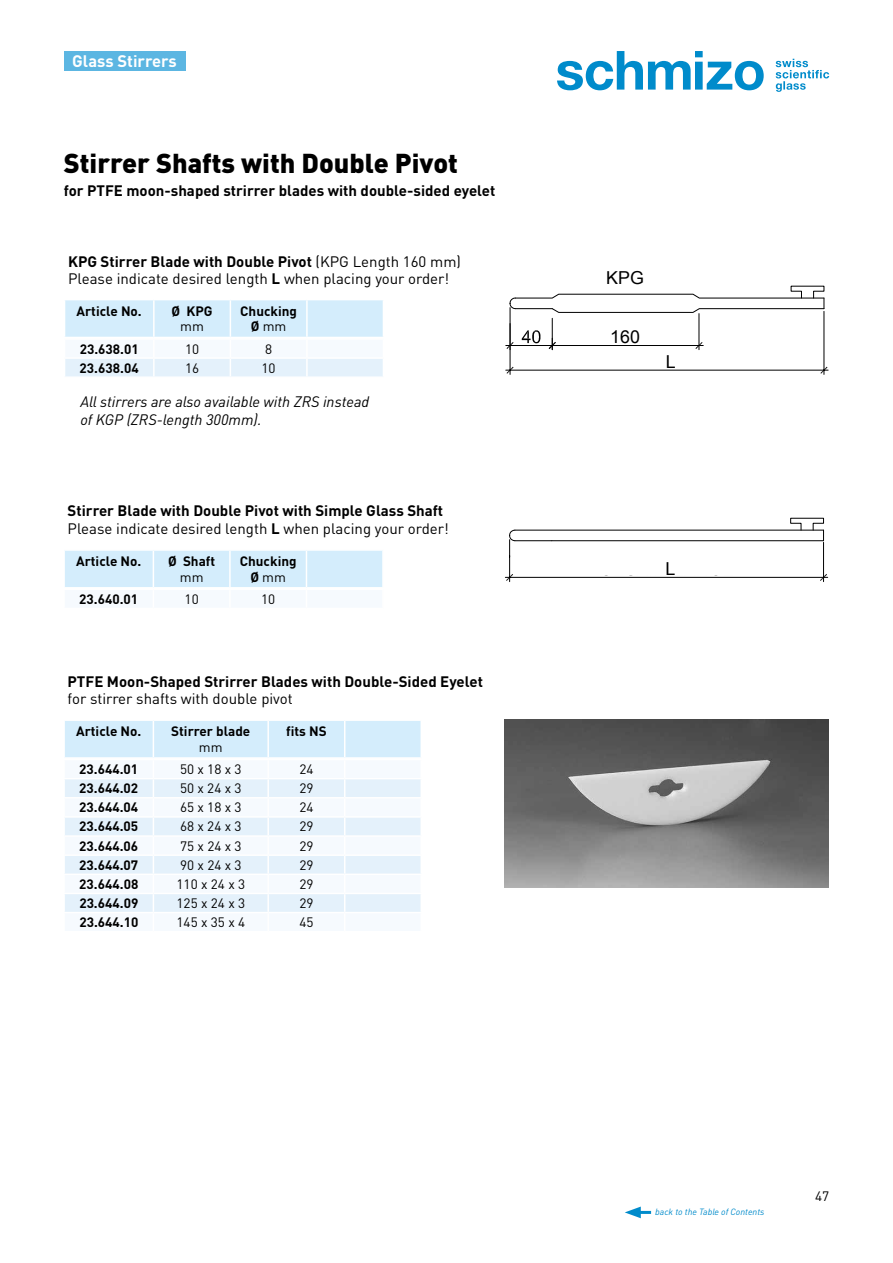
<style>
.page{position:relative;width:893px;height:1263px;background:#fff}
.page>*{position:absolute;margin:0;border:0;box-sizing:border-box;transform-origin:0 0}
.t1{font:900 27px "DINOT";color:#000}
.t2{font:17.85px "Arial";color:#000}
.t3{font:700 16.5px "DINOT";color:#fff}
.t4{font:700 15px/17.2px "DINOT";color:#000}
.t5{font:15px/17.2px "DINOT";color:#000}
.t6{font:italic 15px/18px "DINOT";color:#000}
.t7{font:700 13.5px/15.5px "DINOT";color:#000;text-align:center}
.t8{font:13.5px "DINOT";color:#000}
.t9{font:italic 9px "DINOT";color:#008bcb}
.s1{font-weight:700}
.s2{font-weight:400}
</style>
<div class="page">
<svg style="left:776px;top:59px;width:53px;height:33px"></svg>
<svg style="left:557px;top:51px;width:207px;height:39px"></svg>
<hr style="left:515px;top:464px;width:37px;height:1px;background:#000">
<hr style="left:510px;top:308px;width:1px;height:42px;background:#000">
<hr style="left:552px;top:318px;width:1px;height:32px;background:#000">
<hr style="left:506px;top:345px;width:50px;height:1px;background:#000">
<svg style="left:506px;top:342px;width:8px;height:7px"></svg>
<hr style="left:699px;top:314px;width:1px;height:36px;background:#000">
<hr style="left:548px;top:345px;width:155px;height:1px;background:#000">
<svg style="left:549px;top:338px;width:7px;height:12px"></svg>
<hr style="left:510px;top:324px;width:1px;height:50px;background:#000">
<hr style="left:824px;top:311px;width:1px;height:63px;background:#000">
<hr style="left:506px;top:370px;width:322px;height:1px;background:#000">
<svg style="left:506px;top:367px;width:8px;height:7px"></svg>
<svg style="left:820px;top:367px;width:7px;height:7px"></svg>
<svg style="left:695px;top:328px;width:9px;height:22px"></svg>
<svg style="left:509px;top:285px;width:316px;height:28px"></svg>
<svg style="left:522px;top:330px;width:18px;height:13px"></svg>
<hr style="left:515px;top:540px;width:37px;height:1px;background:#000">
<hr style="left:515px;top:530px;width:308px;height:1px;background:#000">
<hr style="left:552px;top:540px;width:271px;height:1px;background:#000">
<hr style="left:823px;top:542px;width:1px;height:40px;background:#000">
<hr style="left:505px;top:577px;width:323px;height:1px;background:#000">
<svg style="left:506px;top:529px;width:10px;height:53px"></svg>
<svg style="left:820px;top:574px;width:7px;height:7px"></svg>
<svg style="left:790px;top:518px;width:34px;height:23px"></svg>
<img style="left:504px;top:719px;width:325px;height:168px">
<svg style="left:65px;top:300px;width:318px;height:77px"></svg>
<hr style="left:153px;top:300px;width:2px;height:37px;background:#fff">
<hr style="left:230px;top:300px;width:1px;height:37px;background:#fff">
<hr style="left:306px;top:300px;width:2px;height:37px;background:#fff">
<hr style="left:64px;top:337px;width:90px;height:1px;background:#fff">
<hr style="left:154px;top:337px;width:76px;height:1px;background:#fff">
<hr style="left:230px;top:337px;width:77px;height:1px;background:#fff">
<hr style="left:307px;top:337px;width:77px;height:1px;background:#fff">
<div style="left:65px;top:551px;width:317px;height:36px;background:#d4edfc"></div>
<hr style="left:153px;top:551px;width:1px;height:36px;background:#fff">
<hr style="left:229px;top:551px;width:2px;height:36px;background:#fff">
<hr style="left:306px;top:551px;width:1px;height:36px;background:#fff">
<svg style="left:65px;top:721px;width:356px;height:191px"></svg>
<hr style="left:153px;top:721px;width:1px;height:36px;background:#fff">
<hr style="left:267px;top:721px;width:2px;height:36px;background:#fff">
<hr style="left:344px;top:721px;width:1px;height:36px;background:#fff">
<hr style="left:63px;top:757px;width:90px;height:2px;background:#fff">
<hr style="left:153px;top:757px;width:115px;height:2px;background:#fff">
<hr style="left:268px;top:757px;width:77px;height:2px;background:#fff">
<hr style="left:345px;top:757px;width:77px;height:2px;background:#fff">
<div style="left:64px;top:51px;width:121px;height:19px;background:#5cb6e2"></div>
<hr style="left:635px;top:1211px;width:16px;height:3px;background:#008bcb">
<svg style="left:625px;top:1206px;width:16px;height:12px"></svg>
<p class="t3" style="left:72px;top:50px;width:106px">Glass Stirrers</p>
<h1 class="t1" style="left:64px;top:146px;width:396px">Stirrer Shafts with Double Pivot</h1>
<p class="t4" style="left:64px;top:181px;width:433px">for PTFE moon-shaped strirrer blades with double-sided eyelet</p>
<p class="t5" style="left:68px;top:253px;width:394px"><span class="s1">KPG Stirrer Blade with Double Pivot</span> (KPG Length 160 mm)<br>Please indicate desired length <span class="s1">L</span> when placing your order!</p>
<p class="t7" style="left:77px;top:303px;width:67px">Article No.</p>
<p class="t7" style="left:172px;top:303px;width:43px">Ø KPG</p>
<p class="t8" style="left:180px;top:318px;width:25px">mm</p>
<p class="t7" style="left:240px;top:303px;width:58px">Chucking<br>Ø <span class="s2">mm</span></p>
<p class="t7" style="left:80px;top:340px;width:61px">23.638.01</p>
<p class="t8" style="left:185px;top:340px;width:16px">10</p>
<p class="t8" style="left:265px;top:340px;width:9px">8</p>
<p class="t7" style="left:80px;top:360px;width:61px">23.638.04</p>
<p class="t8" style="left:185px;top:359px;width:16px">16</p>
<p class="t8" style="left:262px;top:359px;width:16px">10</p>
<p class="t6" style="left:80px;top:392px;width:290px">All stirrers are also available with ZRS instead of KGP (ZRS-length 300mm).</p>
<p class="t4" style="left:68px;top:502px;width:383px">Stirrer Blade with Double Pivot with Simple Glass Shaft<br><span class="s2">Please indicate desired length</span> L <span class="s2">when placing your order!</span></p>
<p class="t7" style="left:76px;top:553px;width:67px">Article No.</p>
<p class="t7" style="left:168px;top:553px;width:49px">Ø Shaft</p>
<p class="t8" style="left:180px;top:568px;width:25px">mm</p>
<p class="t7" style="left:240px;top:553px;width:58px">Chucking<br>Ø <span class="s2">mm</span></p>
<p class="t7" style="left:79px;top:591px;width:61px">23.640.01</p>
<p class="t8" style="left:185px;top:591px;width:16px">10</p>
<p class="t8" style="left:261px;top:591px;width:16px">10</p>
<p class="t4" style="left:68px;top:672px;width:417px">PTFE Moon-Shaped Strirrer Blades with Double-Sided Eyelet</p>
<p class="t5" style="left:68px;top:690px;width:227px">for stirrer shafts with double pivot</p>
<p class="t7" style="left:76px;top:723px;width:67px">Article No.</p>
<p class="t7" style="left:171px;top:723px;width:81px">Stirrer blade</p>
<p class="t8" style="left:199px;top:739px;width:25px">mm</p>
<p class="t7" style="left:286px;top:723px;width:42px">fits NS</p>
<p class="t7" style="left:79px;top:761px;width:61px">23.644.01</p>
<p class="t8" style="left:180px;top:761px;width:63px">50 x 18 x 3</p>
<p class="t8" style="left:299px;top:761px;width:16px">24</p>
<p class="t7" style="left:79px;top:780px;width:61px">23.644.02</p>
<p class="t8" style="left:180px;top:780px;width:63px">50 x 24 x 3</p>
<p class="t8" style="left:299px;top:780px;width:16px">29</p>
<p class="t7" style="left:79px;top:799px;width:61px">23.644.04</p>
<p class="t8" style="left:180px;top:799px;width:63px">65 x 18 x 3</p>
<p class="t8" style="left:299px;top:799px;width:16px">24</p>
<p class="t7" style="left:79px;top:818px;width:61px">23.644.05</p>
<p class="t8" style="left:180px;top:818px;width:63px">68 x 24 x 3</p>
<p class="t8" style="left:299px;top:818px;width:16px">29</p>
<p class="t7" style="left:79px;top:837px;width:61px">23.644.06</p>
<p class="t8" style="left:180px;top:837px;width:63px">75 x 24 x 3</p>
<p class="t8" style="left:299px;top:837px;width:16px">29</p>
<p class="t7" style="left:79px;top:857px;width:61px">23.644.07</p>
<p class="t8" style="left:180px;top:856px;width:63px">90 x 24 x 3</p>
<p class="t8" style="left:299px;top:856px;width:16px">29</p>
<p class="t7" style="left:79px;top:876px;width:61px">23.644.08</p>
<p class="t8" style="left:177px;top:875px;width:70px">110 x 24 x 3</p>
<p class="t8" style="left:300px;top:875px;width:16px">29</p>
<p class="t7" style="left:79px;top:895px;width:61px">23.644.09</p>
<p class="t8" style="left:177px;top:895px;width:70px">125 x 24 x 3</p>
<p class="t8" style="left:300px;top:895px;width:16px">29</p>
<p class="t7" style="left:79px;top:914px;width:61px">23.644.10</p>
<p class="t8" style="left:177px;top:914px;width:70px">145 x 35 x 4</p>
<p class="t8" style="left:300px;top:914px;width:16px">45</p>
<p class="t2" style="left:606px;top:266px;width:57px">KPG L</p>
<p class="t2" style="left:610px;top:325px;width:31px">160</p>
<p class="t2" style="left:666px;top:350px;width:11px">L</p>
<p class="t2" style="left:665px;top:557px;width:11px">L</p>
<p class="t9" style="left:655px;top:1206px;width:111px">back to the Table of Contents</p>
<p class="t8" style="left:815px;top:1188px;width:16px">47</p>
</div>
